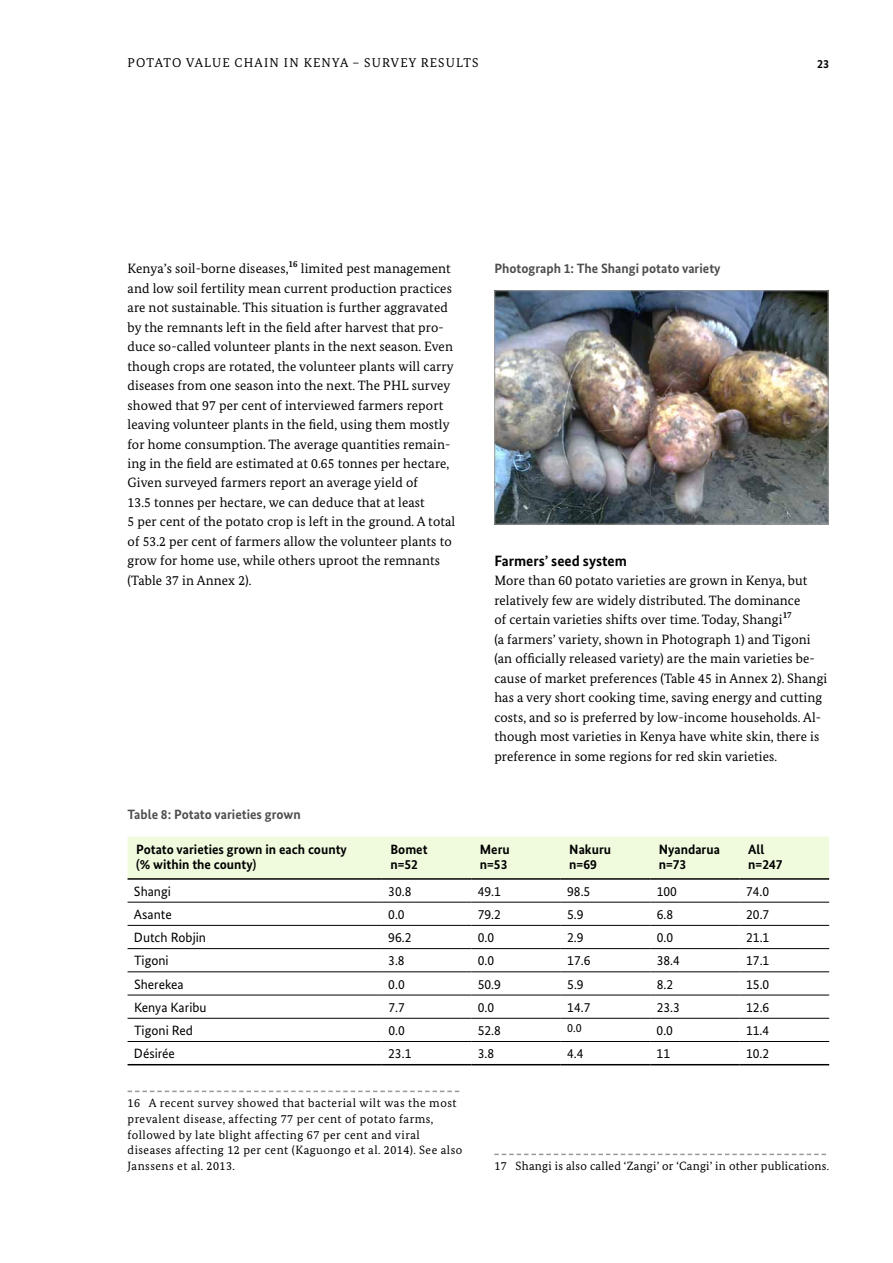
<style>
.page{position:relative;width:893px;height:1263px;background:#fff}
.page>*{position:absolute;margin:0;border:0;box-sizing:border-box;transform-origin:0 0}
.t1{font:700 15px "Bundes Sans";color:#000}
.t2{font:13.5px/19.5px "Bundes Serif";letter-spacing:.01em;color:#000}
.t3{font:13.5px "Bundes Sans";color:#000}
.t4{font:700 13.5px/15px "Bundes Sans";color:#000}
.t5{font:700 13.5px "Bundes Sans";color:#4e4e4d}
.t6{font:12.75px "Bundes Serif";letter-spacing:.09em;color:#000}
.t7{font:12px/15.8px "Bundes Serif";letter-spacing:.04em;color:#000}
.t8{font:12px "Bundes Serif";letter-spacing:.02em;color:#000}
.t9{font:12px "Bundes Sans";color:#000}
.t10{font:700 12px "Bundes Sans";color:#000}
</style>
<div class="page">
<svg style="left:128px;top:1091px;width:331px;height:1px"></svg>
<svg style="left:494px;top:1154px;width:332px;height:1px"></svg>
<div style="left:128px;top:836px;width:701px;height:42px;background:#f0fbde"></div>
<hr style="left:128px;top:925px;width:254px;height:1px;background:#000">
<hr style="left:382px;top:925px;width:89px;height:1px;background:#000">
<hr style="left:471px;top:925px;width:90px;height:1px;background:#000">
<hr style="left:561px;top:925px;width:89px;height:1px;background:#000">
<hr style="left:650px;top:925px;width:90px;height:1px;background:#000">
<hr style="left:740px;top:925px;width:89px;height:1px;background:#000">
<hr style="left:128px;top:948px;width:254px;height:1px;background:#000">
<hr style="left:382px;top:948px;width:89px;height:1px;background:#000">
<hr style="left:471px;top:948px;width:90px;height:1px;background:#000">
<hr style="left:561px;top:948px;width:89px;height:1px;background:#000">
<hr style="left:650px;top:948px;width:90px;height:1px;background:#000">
<hr style="left:740px;top:948px;width:89px;height:1px;background:#000">
<hr style="left:128px;top:971px;width:254px;height:1px;background:#000">
<hr style="left:382px;top:971px;width:89px;height:1px;background:#000">
<hr style="left:471px;top:971px;width:90px;height:1px;background:#000">
<hr style="left:561px;top:971px;width:89px;height:1px;background:#000">
<hr style="left:650px;top:971px;width:90px;height:1px;background:#000">
<hr style="left:740px;top:971px;width:89px;height:1px;background:#000">
<hr style="left:128px;top:995px;width:254px;height:1px;background:#000">
<hr style="left:382px;top:995px;width:89px;height:1px;background:#000">
<hr style="left:471px;top:995px;width:90px;height:1px;background:#000">
<hr style="left:561px;top:995px;width:89px;height:1px;background:#000">
<hr style="left:650px;top:995px;width:90px;height:1px;background:#000">
<hr style="left:740px;top:995px;width:89px;height:1px;background:#000">
<hr style="left:128px;top:1018px;width:254px;height:1px;background:#000">
<hr style="left:382px;top:1018px;width:89px;height:1px;background:#000">
<hr style="left:471px;top:1018px;width:90px;height:1px;background:#000">
<hr style="left:561px;top:1018px;width:89px;height:1px;background:#000">
<hr style="left:650px;top:1018px;width:90px;height:1px;background:#000">
<hr style="left:740px;top:1018px;width:89px;height:1px;background:#000">
<hr style="left:128px;top:878px;width:254px;height:2px;background:#000">
<hr style="left:382px;top:878px;width:89px;height:2px;background:#000">
<hr style="left:471px;top:878px;width:90px;height:2px;background:#000">
<hr style="left:561px;top:878px;width:89px;height:2px;background:#000">
<hr style="left:650px;top:878px;width:90px;height:2px;background:#000">
<hr style="left:740px;top:878px;width:89px;height:2px;background:#000">
<hr style="left:128px;top:1064px;width:254px;height:1px;background:#000">
<hr style="left:382px;top:1064px;width:89px;height:1px;background:#000">
<hr style="left:471px;top:1064px;width:90px;height:1px;background:#000">
<hr style="left:561px;top:1064px;width:89px;height:1px;background:#000">
<hr style="left:650px;top:1064px;width:90px;height:1px;background:#000">
<hr style="left:740px;top:1064px;width:89px;height:1px;background:#000">
<hr style="left:128px;top:1041px;width:254px;height:1px;background:#000">
<hr style="left:382px;top:1041px;width:89px;height:1px;background:#000">
<hr style="left:471px;top:1041px;width:90px;height:1px;background:#000">
<hr style="left:561px;top:1041px;width:89px;height:1px;background:#000">
<hr style="left:650px;top:1041px;width:90px;height:1px;background:#000">
<hr style="left:740px;top:1041px;width:89px;height:1px;background:#000">
<hr style="left:128px;top:902px;width:254px;height:1px;background:#000">
<hr style="left:382px;top:902px;width:89px;height:1px;background:#000">
<hr style="left:471px;top:902px;width:90px;height:1px;background:#000">
<hr style="left:561px;top:902px;width:89px;height:1px;background:#000">
<hr style="left:650px;top:902px;width:90px;height:1px;background:#000">
<hr style="left:740px;top:902px;width:89px;height:1px;background:#000">
<img style="left:496px;top:292px;width:330px;height:230px">
<div style="left:494px;top:290px;width:334px;height:234px;border:1px solid #989999"></div>
<p class="t6" style="left:128px;top:55px;width:352px">POTATO VALUE CHAIN IN KENYA – SURVEY RESULTS</p>
<p class="t10" style="left:817px;top:56px;width:13px">23</p>
<p class="t2" style="left:128px;top:258px;width:329px">Kenya’s soil-borne diseases,<sup>16</sup> limited pest management and low soil fertility mean current production practices are not sustainable. This situation is further aggravated by the remnants left in the field after harvest that pro&shy;duce so-called volunteer plants in the next season. Even though crops are rotated, the volunteer plants will carry diseases from one season into the next. The PHL survey showed that 97 per cent of interviewed farmers report leaving volunteer plants in the field, using them mostly for home consumption. The average quantities remain&shy;ing in the field are estimated at 0.65 tonnes per hectare, Given surveyed farmers report an average yield of<br>13.5 tonnes per hectare, we can deduce that at least<br>5 per cent of the potato crop is left in the ground. A total of 53.2 per cent of farmers allow the volunteer plants to grow for home use, while others uproot the remnants (Table 37 in Annex 2).</p>
<p class="t5" style="left:128px;top:806px;width:175px">Table 8: Potato varieties grown</p>
<p class="t5" style="left:494px;top:260px;width:228px">Photograph 1: The Shangi potato variety</p>
<p class="t1" style="left:494px;top:551px;width:134px">Farmers’ seed system</p>
<p class="t2" style="left:494px;top:570px;width:334px">More than 60 potato varieties are grown in Kenya, but relatively few are widely distributed. The dominance<br>of certain varieties shifts over time. Today, Shangi<sup>17<br></sup>(a farmers’ variety, shown in Photograph 1) and Tigoni (an officially released variety) are the main varieties be&shy;cause of market preferences (Table 45 in Annex 2). Shangi has a very short cooking time, saving energy and cutting costs, and so is preferred by low-income households. Al&shy;though most varieties in Kenya have white skin, there is preference in some regions for red skin varieties.</p>
<p class="t4" style="left:136px;top:842px;width:212px">Potato varieties grown in each county (% within the county)</p>
<p class="t4" style="left:390px;top:842px;width:39px">Bomet n=52</p>
<p class="t4" style="left:480px;top:842px;width:31px">Meru n=53</p>
<p class="t4" style="left:569px;top:842px;width:43px">Nakuru n=69</p>
<p class="t4" style="left:659px;top:842px;width:63px">Nyandarua n=73</p>
<p class="t4" style="left:748px;top:842px;width:36px">All n=247</p>
<p class="t3" style="left:134px;top:883px;width:38px">Shangi</p>
<p class="t3" style="left:388px;top:883px;width:25px">30.8</p>
<p class="t3" style="left:478px;top:883px;width:25px">49.1</p>
<p class="t3" style="left:567px;top:883px;width:25px">98.5</p>
<p class="t3" style="left:657px;top:883px;width:22px">100</p>
<p class="t3" style="left:746px;top:883px;width:25px">74.0</p>
<p class="t3" style="left:134px;top:906px;width:39px">Asante</p>
<p class="t3" style="left:388px;top:906px;width:18px">0.0</p>
<p class="t3" style="left:478px;top:906px;width:25px">79.2</p>
<p class="t3" style="left:567px;top:906px;width:18px">5.9</p>
<p class="t3" style="left:657px;top:906px;width:18px">6.8</p>
<p class="t3" style="left:746px;top:906px;width:25px">20.7</p>
<p class="t3" style="left:134px;top:929px;width:74px">Dutch Robjin</p>
<p class="t3" style="left:388px;top:929px;width:25px">96.2</p>
<p class="t3" style="left:478px;top:929px;width:18px">0.0</p>
<p class="t3" style="left:567px;top:929px;width:18px">2.9</p>
<p class="t3" style="left:657px;top:929px;width:18px">0.0</p>
<p class="t3" style="left:746px;top:929px;width:25px">21.1</p>
<p class="t3" style="left:134px;top:952px;width:36px">Tigoni</p>
<p class="t3" style="left:388px;top:952px;width:18px">3.8</p>
<p class="t3" style="left:478px;top:952px;width:18px">0.0</p>
<p class="t3" style="left:567px;top:952px;width:25px">17.6</p>
<p class="t3" style="left:657px;top:952px;width:25px">38.4</p>
<p class="t3" style="left:746px;top:952px;width:25px">17.1</p>
<p class="t3" style="left:134px;top:976px;width:51px">Sherekea</p>
<p class="t3" style="left:388px;top:976px;width:18px">0.0</p>
<p class="t3" style="left:478px;top:976px;width:25px">50.9</p>
<p class="t3" style="left:567px;top:976px;width:18px">5.9</p>
<p class="t3" style="left:657px;top:976px;width:18px">8.2</p>
<p class="t3" style="left:746px;top:976px;width:25px">15.0</p>
<p class="t3" style="left:134px;top:999px;width:74px">Kenya Karibu</p>
<p class="t3" style="left:388px;top:999px;width:18px">7.7</p>
<p class="t3" style="left:478px;top:999px;width:18px">0.0</p>
<p class="t3" style="left:567px;top:999px;width:25px">14.7</p>
<p class="t3" style="left:657px;top:999px;width:25px">23.3</p>
<p class="t3" style="left:746px;top:999px;width:25px">12.6</p>
<p class="t3" style="left:134px;top:1022px;width:61px">Tigoni Red</p>
<p class="t3" style="left:388px;top:1022px;width:18px">0.0</p>
<p class="t3" style="left:478px;top:1022px;width:25px">52.8</p>
<p class="t9" style="left:567px;top:1021px;width:16px">0.0</p>
<p class="t3" style="left:657px;top:1022px;width:18px">0.0</p>
<p class="t3" style="left:746px;top:1022px;width:25px">11.4</p>
<p class="t3" style="left:134px;top:1045px;width:43px">Désirée</p>
<p class="t3" style="left:388px;top:1045px;width:25px">23.1</p>
<p class="t3" style="left:478px;top:1045px;width:18px">3.8</p>
<p class="t3" style="left:567px;top:1045px;width:18px">4.4</p>
<p class="t3" style="left:657px;top:1045px;width:15px">11</p>
<p class="t3" style="left:746px;top:1045px;width:25px">10.2</p>
<p class="t7" style="left:128px;top:1095px;width:336px">16 A recent survey showed that bacterial wilt was the most prevalent disease, affecting 77 per cent of potato farms, followed by late blight affecting 67 per cent and viral diseases affecting 12 per cent (Kaguongo et al. 2014). See also Janssens et al. 2013.</p>
<p class="t8" style="left:494px;top:1159px;width:336px">17 Shangi is also called ‘Zangi’ or ‘Cangi’ in other publications.</p>
</div>
